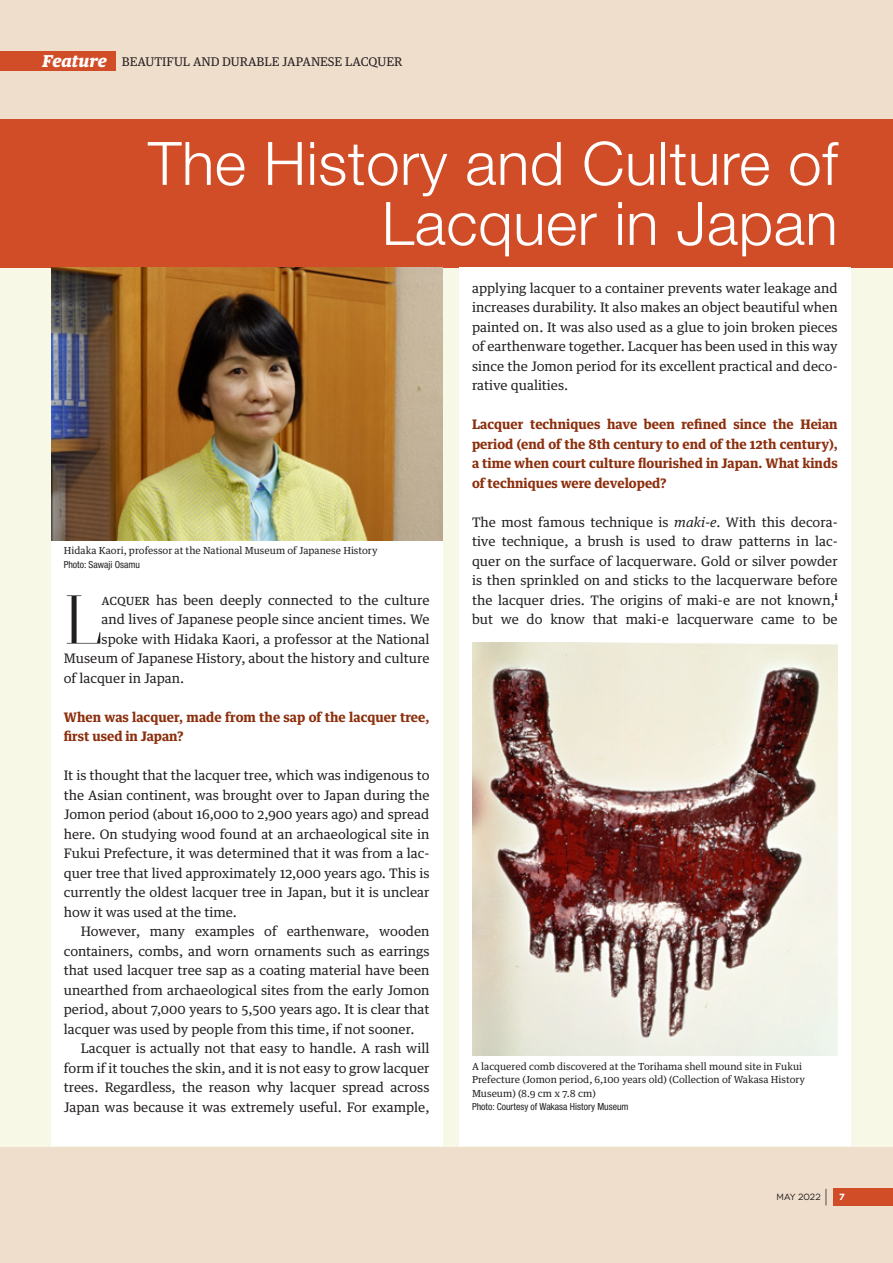
<style>
.page{position:relative;width:893px;height:1263px;background:#f0decd}
.page>*{position:absolute;margin:0;border:0;box-sizing:border-box;transform-origin:0 0}
.t1{font:300 68.85px "Prumo Display";color:#231f20}
.t2{font:300 60px/60px "Helvetica Neue LT Pro";letter-spacing:.01em;color:#fff;text-align:right}
.t3{font:13.2px/19.5px "Guardian Text Egyp";color:#231f20;text-align:justify}
.t4{font:700 13.2px/19.5px "Guardian Text Egyp";color:#8c2f0d}
.t5{font:12px "Guardian Text Egyp";color:#231f20}
.t6{font:9.75px/13.5px "Guardian Text Egyp";color:#231f20}
.t7{font:condensed 9.75px "Helvetica Neue LT Pro";color:#231f20}
.t8{font:9px "Novecentowide";letter-spacing:.015em;color:#231f20}
.s1{font-weight:900;font-style:italic;font-size:16.5px;color:#fff}
.s2{font-style:italic}
.s3{font-weight:300;font-size:19.5px}
.s4{font-weight:700;color:#fff}
</style>
<div class="page">
<div style="left:0;top:51px;width:115px;height:20px;background:#d14d27"></div>
<div style="left:0;top:202px;width:893px;height:944px;background:#f9fbe9"></div>
<div style="left:0;top:119px;width:893px;height:149px;background:#d14d27"></div>
<div style="left:833px;top:1188px;width:60px;height:18px;background:#d14d27"></div>
<div style="left:51px;top:268px;width:391px;height:878px;background:#fff"></div>
<div style="left:459px;top:268px;width:391px;height:878px;background:#fff"></div>
<img style="left:51px;top:268px;width:391px;height:272px">
<img style="left:472px;top:643px;width:366px;height:413px">
<p class="t5" style="left:43px;top:52px;width:361px"><span class="s1">Feature</span> BEAUTIFUL AND DURABLE JAPANESE LACQUER</p>
<h2 class="t2" style="left:148px;top:132px;width:691px">The History and Culture of<br>Lacquer in Japan</h2>
<p class="t6" style="left:64px;top:543px;width:315px">Hidaka Kaori, professor at the National Museum of Japanese History</p>
<p class="t7" style="left:64px;top:558px;width:78px">Photo: Sawaji Osamu</p>
<h1 class="t1" style="left:64px;top:579px;width:39px">L</h1>
<p class="t3" style="left:102px;top:589px;width:329px">acquer has been deeply connected to the culture</p>
<p class="t3" style="left:102px;top:608px;width:329px">and lives of Japanese people since ancient times. We</p>
<p class="t3" style="left:102px;top:628px;width:329px">spoke with Hidaka Kaori, a professor at the National</p>
<p class="t3" style="left:64px;top:647px;width:367px">Museum of Japanese History, about the history and culture</p>
<p class="t3" style="left:64px;top:667px;width:122px">of lacquer in Japan.</p>
<p class="t4" style="left:64px;top:706px;width:367px">When was lacquer, made from the sap of the lacquer tree, first used in Japan?</p>
<p class="t3" style="left:64px;top:764px;width:367px">It is thought that the lacquer tree, which was indigenous to the Asian continent, was brought over to Japan during the Jomon period (about 16,000 to 2,900 years ago) and spread here. On studying wood found at an archaeological site in Fukui Prefecture, it was determined that it was from a lac&shy;quer tree that lived approximately 12,000 years ago. This is currently the oldest lacquer tree in Japan, but it is unclear how it was used at the time.</p>
<p class="t3" style="left:64px;top:920px;width:367px;text-indent:17px">However, many examples of earthenware, wooden containers, combs, and worn ornaments such as earrings that used lacquer tree sap as a coating material have been unearthed from archaeological sites from the early Jomon period, about 7,000 years to 5,500 years ago. It is clear that lacquer was used by people from this time, if not sooner.</p>
<p class="t3" style="left:64px;top:1037px;width:367px;text-indent:17px">Lacquer is actually not that easy to handle. A rash will form if it touches the skin, and it is not easy to grow lacquer trees. Regardless, the reason why lacquer spread across Japan was because it was extremely useful. For example,</p>
<p class="t3" style="left:472px;top:277px;width:367px">applying lacquer to a container prevents water leakage and increases durability. It also makes an object beautiful when painted on. It was also used as a glue to join broken pieces of earthenware together. Lacquer has been used in this way since the Jomon period for its excellent practical and deco&shy;rative qualities.</p>
<p class="t4" style="left:472px;top:413px;width:367px;text-align:justify">Lacquer techniques have been refined since the Heian period (end of the 8th century to end of the 12th century), a time when court culture flourished in Japan. What kinds of techniques were developed?</p>
<p class="t3" style="left:472px;top:511px;width:367px">The most famous technique is <span class="s2">maki-e</span>. With this decora&shy;tive technique, a brush is used to draw patterns in lac&shy;quer on the surface of lacquerware. Gold or silver powder is then sprinkled on and sticks to the lacquerware before the lacquer dries. The origins of maki-e are not known,<sup>i </sup>but we do know that maki-e lacquerware came to be</p>
<p class="t6" style="left:472px;top:1058px;width:335px">A lacquered comb discovered at the Torihama shell mound site in Fukui<br>Prefecture (Jomon period, 6,100 years old) (Collection of Wakasa History<br>Museum) (8.9 cm x 7.8 cm)</p>
<p class="t7" style="left:472px;top:1101px;width:158px">Photo: Courtesy of Wakasa History Museum</p>
<p class="t8" style="left:776px;top:1192px;width:70px">MAY 2022 <span class="s3">|</span> <span class="s4">7</span></p>
</div>
